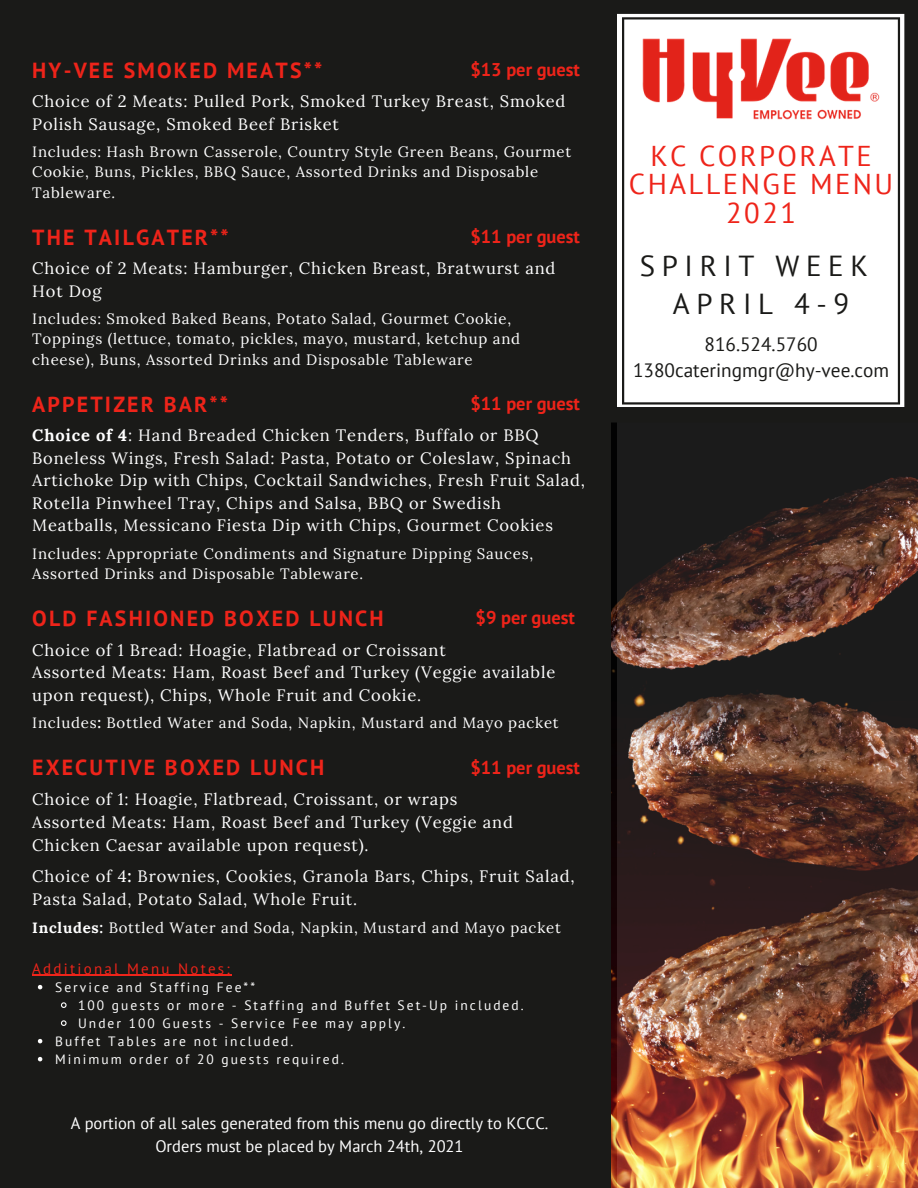
<style>
.page{position:relative;width:918px;height:1188px;background:#fff}
.page>*{position:absolute;margin:0;border:0;box-sizing:border-box;transform-origin:0 0}
.t1{font:28.95px "PT Sans";letter-spacing:.23em;color:#1a1a18}
.t2{font:28.65px/28.2px "PT Sans";letter-spacing:.085em;color:#ee241a;text-align:center}
.t3{font:700 21.75px "PT Sans";letter-spacing:.1em;color:#ee241a}
.t4{font:19.2px "PT Sans";color:#1a1a18}
.t5{font:700 18.45px "PT Sans";color:#ee241a}
.t6{font:16.5px/22.5px "Lora";letter-spacing:.05em;color:#fff}
.t7{font:16.5px "PT Sans";color:#fff}
.t8{font:15px/20.2px "Lora";letter-spacing:.05em;color:#fff}
.t9{font:15px "PT Sans";letter-spacing:.15em;color:#ee241a}
.t10{font:13.5px "PT Sans";letter-spacing:.15em;color:#fff}
.s1{font-weight:700}
</style>
<div class="page">
<div style="left:0;top:0;width:617px;height:1188px;background:#1a1a18"></div>
<img style="left:612px;top:423px;width:306px;height:765px">
<svg style="left:611px;top:0;width:307px;height:423px;fill:#1a1a18"></svg>
<svg style="left:622px;top:17px;width:278px;height:388px"></svg>
<img style="left:643px;top:39px;width:236px;height:81px">
<svg style="left:38px;top:985px;width:4px;height:4px"></svg>
<svg style="left:61px;top:1002px;width:6px;height:6px"></svg>
<svg style="left:61px;top:1020px;width:6px;height:6px"></svg>
<svg style="left:38px;top:1039px;width:4px;height:4px"></svg>
<svg style="left:38px;top:1057px;width:4px;height:4px"></svg>
<hr style="left:32px;top:975px;width:200px;height:1px;background:#ee241a">
<p class="t5" style="left:470px;top:57px;width:111px">$13 per guest</p>
<p class="t3" style="left:32px;top:55px;width:292px">HY-VEE SMOKED MEATS**</p>
<p class="t6" style="left:32px;top:90px;width:535px">Choice of 2 Meats: Pulled Pork, Smoked Turkey Breast, Smoked<br>Polish Sausage, Smoked Beef Brisket</p>
<p class="t8" style="left:32px;top:142px;width:540px">Includes: Hash Brown Casserole, Country Style Green Beans, Gourmet<br>Cookie, Buns, Pickles, BBQ Sauce, Assorted Drinks and Disposable<br>Tableware.</p>
<p class="t3" style="left:32px;top:223px;width:198px">THE TAILGATER**</p>
<p class="t6" style="left:32px;top:257px;width:525px">Choice of 2 Meats: Hamburger, Chicken Breast, Bratwurst and<br>Hot Dog</p>
<p class="t5" style="left:470px;top:224px;width:111px">$11 per guest</p>
<p class="t8" style="left:32px;top:309px;width:489px">Includes: Smoked Baked Beans, Potato Salad, Gourmet Cookie,<br>Toppings (lettuce, tomato, pickles, mayo, mustard, ketchup and cheese), Buns, Assorted Drinks and Disposable Tableware</p>
<p class="t3" style="left:32px;top:390px;width:197px">APPETIZER BAR**</p>
<p class="t6" style="left:32px;top:424px;width:554px"><span class="s1">Choice of 4</span>: Hand Breaded Chicken Tenders, Buffalo or BBQ Boneless Wings, Fresh Salad: Pasta, Potato or Coleslaw, Spinach Artichoke Dip with Chips, Cocktail Sandwiches, Fresh Fruit Salad, Rotella Pinwheel Tray, Chips and Salsa, BBQ or Swedish Meatballs, Messicano Fiesta Dip with Chips, Gourmet Cookies</p>
<p class="t5" style="left:470px;top:391px;width:111px">$11 per guest</p>
<p class="t8" style="left:32px;top:543px;width:503px">Includes: Appropriate Condiments and Signature Dipping Sauces,<br>Assorted Drinks and Disposable Tableware.</p>
<p class="t5" style="left:476px;top:606px;width:101px">$9 per guest</p>
<p class="t3" style="left:32px;top:604px;width:353px">OLD FASHIONED BOXED LUNCH</p>
<p class="t6" style="left:32px;top:638px;width:415px">Choice of 1 Bread: Hoagie, Flatbread or Croissant</p>
<p class="t6" style="left:32px;top:661px;width:525px">Assorted Meats: Ham, Roast Beef and Turkey (Veggie available upon request), Chips, Whole Fruit and Cookie.</p>
<p class="t8" style="left:32px;top:713px;width:528px">Includes<span class="s1">:</span> Bottled Water and Soda, Napkin, Mustard and Mayo packet</p>
<p class="t3" style="left:32px;top:753px;width:294px">EXECUTIVE BOXED LUNCH</p>
<p class="t6" style="left:32px;top:788px;width:427px">Choice of 1: Hoagie, Flatbread, Croissant, or wraps</p>
<p class="t6" style="left:32px;top:811px;width:482px;line-height:23px">Assorted Meats: Ham, Roast Beef and Turkey (Veggie and<br>Chicken Caesar available upon request).</p>
<p class="t6" style="left:32px;top:865px;width:544px;line-height:23px">Choice of 4<span class="s1">:</span> Brownies, Cookies, Granola Bars, Chips, Fruit Salad,<br>Pasta Salad, Potato Salad, Whole Fruit.</p>
<p class="t5" style="left:470px;top:755px;width:111px">$11 per guest</p>
<p class="t8" style="left:32px;top:917px;width:530px"><span class="s1">Includes:</span> Bottled Water and Soda, Napkin, Mustard and Mayo packet</p>
<p class="t9" style="left:32px;top:958px;width:199px">Additional Menu Notes:</p>
<p class="t10" style="left:55px;top:978px;width:201px">Service and Staffing Fee**</p>
<p class="t10" style="left:78px;top:996px;width:447px">100 guests or more - Staffing and Buffet Set-Up included.</p>
<p class="t10" style="left:78px;top:1014px;width:329px">Under 100 Guests - Service Fee may apply.</p>
<p class="t10" style="left:55px;top:1032px;width:240px">Buffet Tables are not included.</p>
<p class="t10" style="left:55px;top:1050px;width:290px">Minimum order of 20 guests required.</p>
<p class="t7" style="left:71px;top:1112px;width:479px">A portion of all sales generated from this menu go directly to KCCC.</p>
<p class="t7" style="left:155px;top:1135px;width:310px">Orders must be placed by March 24th, 2021</p>
<p class="t2" style="left:629px;top:142px;width:266px">KC CORPORATE<br>CHALLENGE MENU</p>
<p class="t2" style="left:726px;top:198px;width:71px">2021</p>
<p class="t1" style="left:640px;top:247px;width:230px">SPIRIT WEEK</p>
<p class="t1" style="left:673px;top:285px;width:178px">APRIL 4-9</p>
<p class="t4" style="left:705px;top:331px;width:115px">816.524.5760</p>
<p class="t4" style="left:633px;top:358px;width:258px">1380cateringmgr@hy-vee.com</p>
</div>
